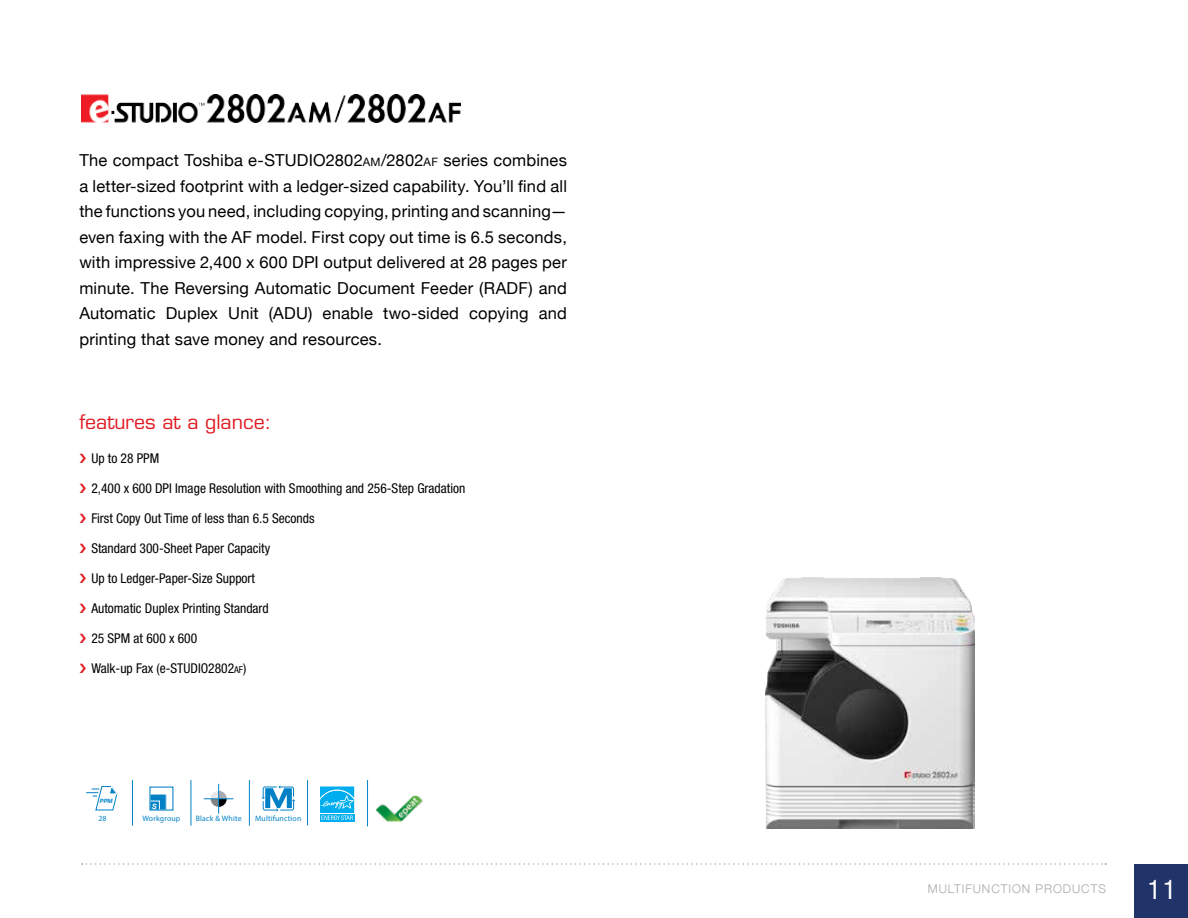
<style>
.page{position:relative;width:1188px;height:918px;background:#fff}
.page>*{position:absolute;margin:0;border:0;box-sizing:border-box;transform-origin:0 0}
.t1{font:condensed 27px "Helvetica Neue";color:#fff}
.t2{font:19.5px "Eurostile LT Std";color:#e11b22}
.t3{font:16.5px/25.5px "Helvetica Neue";letter-spacing:.01em;color:#000;text-align:justify}
.t4{font:condensed 13.5px "Helvetica Neue";color:#000}
.t5{font:300 12px "Helvetica Neue";letter-spacing:.08em;color:#a7a9ac}
.t6{font:italic 700 condensed 7.8px "Helvetica Neue";letter-spacing:.02em;color:#0081c6}
.t7{font:italic 700 7.35px "Helvetica Neue";color:#fff}
.t8{font:italic 700 5.85px "Helvetica Neue";color:#0081c6}
.s1{font-size:11.55px}
.s2{font-size:9.45px}
</style>
<div class="page">
<div style="left:150px;top:794px;width:16px;height:16px;background:#0081c6"></div>
<svg style="left:151px;top:800px;width:9px;height:9px"></svg>
<div style="left:149px;top:787px;width:24px;height:24px;border:1px solid #0081c6"></div>
<hr style="left:132px;top:780px;width:1px;height:46px;background:#0081c6">
<hr style="left:191px;top:780px;width:1px;height:46px;background:#0081c6">
<hr style="left:249px;top:780px;width:1px;height:46px;background:#0081c6">
<svg style="left:212px;top:792px;width:14px;height:14px"></svg>
<div style="left:210px;top:790px;width:18px;height:18px;border:1px solid #fff;border-radius:50%"></div>
<hr style="left:218px;top:784px;width:1px;height:30px;background:#0081c6">
<hr style="left:204px;top:798px;width:30px;height:1px;background:#0081c6">
<svg style="left:262px;top:786px;width:33px;height:25px"></svg>
<svg style="left:86px;top:786px;width:32px;height:25px"></svg>
<hr style="left:307px;top:780px;width:1px;height:45px;background:#0081c6">
<svg style="left:320px;top:786px;width:35px;height:36px"></svg>
<img style="left:765px;top:577px;width:210px;height:252px">
<hr style="left:367px;top:780px;width:1px;height:46px;background:#0081c6">
<img style="left:375px;top:795px;width:48px;height:27px">
<svg style="left:82px;top:863px;width:1024px;height:2px"></svg>
<div style="left:1134px;top:864px;width:54px;height:54px;background:#213469"></div>
<img style="left:81px;top:95px;width:380px;height:27px">
<p class="t3" style="left:79px;top:148px;width:489px">The compact Toshiba e-STUDIO2802<span class="s1">AM</span>/2802<span class="s1">AF</span> series combines a letter-sized footprint with a ledger-sized capability. You’ll find all the functions you need, including copying, printing and scanning— even faxing with the AF model. First copy out time is 6.5 seconds, with impressive 2,400 x 600 DPI output delivered at 28 pages per minute. The Reversing Automatic Document Feeder (RADF) and Automatic Duplex Unit (ADU) enable two-sided copying and printing that save money and resources.</p>
<p class="t2" style="left:79px;top:410px;width:194px">features at a glance:</p>
<p class="t4" style="left:91px;top:451px;width:69px">Up to 28 PPM</p>
<p class="t4" style="left:91px;top:481px;width:376px">2,400 x 600 DPI Image Resolution with Smoothing and 256-Step Gradation</p>
<p class="t4" style="left:91px;top:511px;width:225px">First Copy Out Time of less than 6.5 Seconds</p>
<p class="t4" style="left:91px;top:541px;width:180px">Standard 300-Sheet Paper Capacity</p>
<p class="t4" style="left:91px;top:571px;width:165px">Up to Ledger-Paper-Size Support</p>
<p class="t4" style="left:91px;top:601px;width:179px">Automatic Duplex Printing Standard</p>
<p class="t4" style="left:91px;top:631px;width:107px">25 SPM at 600 x 600</p>
<p class="t4" style="left:91px;top:661px;width:157px">Walk-up Fax (e-STUDIO2802<span class="s2">af</span>)</p>
<p class="t8" style="left:100px;top:797px;width:15px">PPM</p>
<p class="t6" style="left:98px;top:814px;width:10px">28</p>
<p class="t6" style="left:196px;top:814px;width:47px">Black &amp; White</p>
<p class="t7" style="left:152px;top:801px;width:6px">S</p>
<p class="t6" style="left:142px;top:814px;width:39px">Workgroup</p>
<p class="t6" style="left:255px;top:814px;width:48px">Multifunction</p>
<p class="t5" style="left:928px;top:882px;width:180px">MULTIFUNCTION PRODUCTS</p>
<h1 class="t1" style="left:1148px;top:874px;width:30px">11</h1>
</div>
